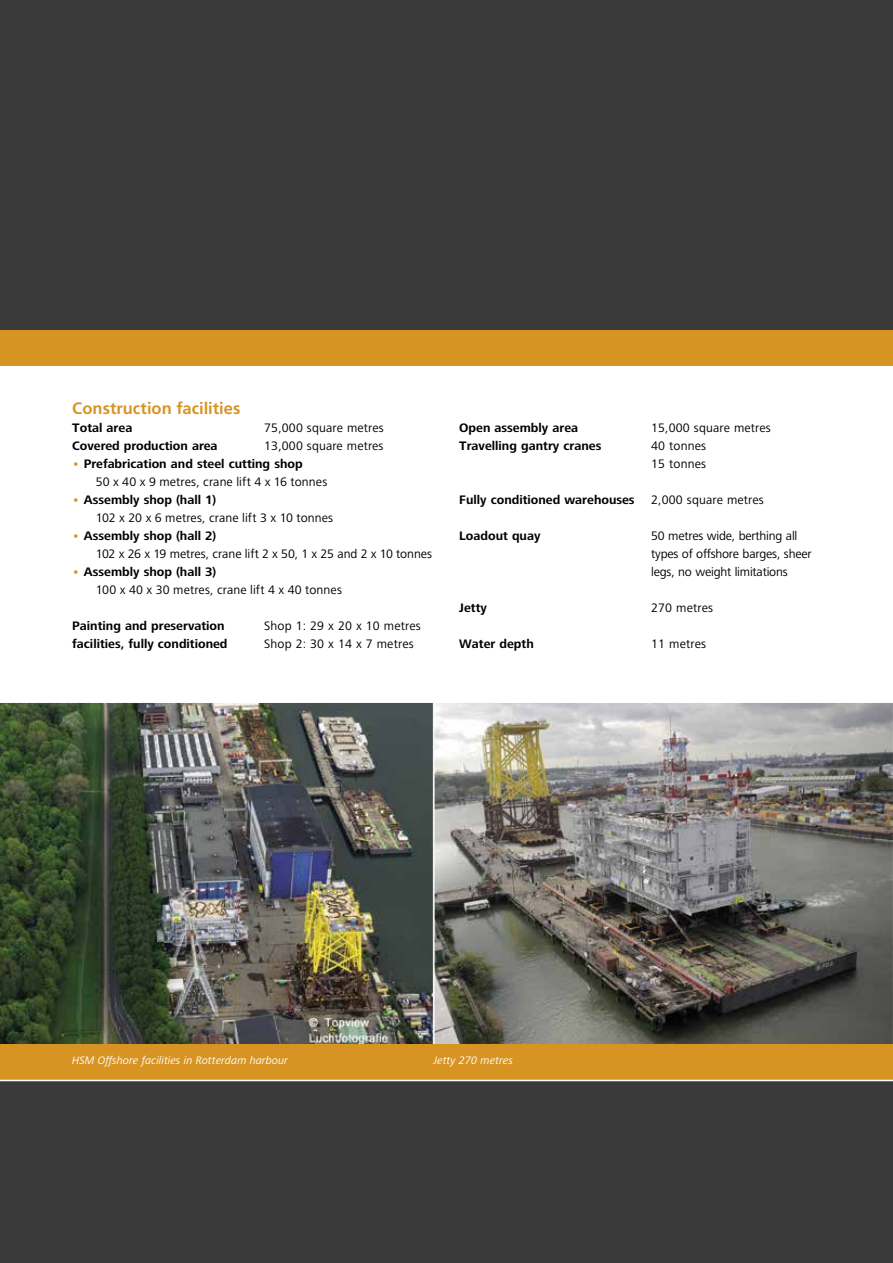
<style>
.page{position:relative;width:893px;height:1263px;background:#fff}
.page>*{position:absolute;margin:0;border:0;box-sizing:border-box;transform-origin:0 0}
.t1{font:700 16.5px "Frutiger";color:#d89423}
.t2{font:12.75px/18px "Frutiger Next LT";letter-spacing:.01em;color:#000}
.t3{font:700 12.75px/18px "Frutiger Next LT";color:#000}
.t4{font:12.75px/18px "Frutiger Next LT";letter-spacing:-.015em;color:#000}
.t5{font:italic 11.25px "Frutiger Next LT";color:#fff}
.s1{color:#d89423}
.s2{font-weight:400}
.s3{font-weight:700;color:#d89423}
.s4{font-weight:700}
</style>
<div class="page">
<div style="left:0;top:0;width:893px;height:342px;background:#393939"></div>
<div style="left:0;top:330px;width:893px;height:36px;background:#d89423"></div>
<img style="left:0;top:703px;width:434px;height:341px">
<img style="left:436px;top:704px;width:455px;height:340px">
<div style="left:0;top:1044px;width:893px;height:36px;background:#d89423"></div>
<div style="left:0;top:1081px;width:893px;height:182px;background:#393939"></div>
<p class="t1" style="left:72px;top:399px;width:170px">Construction facilities</p>
<p class="t3" style="left:72px;top:419px;width:62px">Total area</p>
<p class="t2" style="left:264px;top:419px;width:121px">75,000 square metres</p>
<p class="t3" style="left:72px;top:437px;width:147px">Covered production area</p>
<p class="t2" style="left:264px;top:437px;width:121px">13,000 square metres</p>
<p class="t3" style="left:96px;top:455px;width:233px;text-indent:-23px"><span class="s1">•</span> Prefabrication and steel cutting shop<br><span class="s2">50 x 40 x 9 metres, crane lift 4 x 16 tonnes</span></p>
<p class="t2" style="left:96px;top:491px;width:239px;text-indent:-23px"><span class="s3">•</span> <span class="s4">Assembly shop (hall 1)<br></span>102 x 20 x 6 metres, crane lift 3 x 10 tonnes</p>
<p class="t2" style="left:96px;top:527px;width:338px;text-indent:-23px"><span class="s3">•</span> <span class="s4">Assembly shop (hall 2)<br></span>102 x 26 x 19 metres, crane lift 2 x 50, 1 x 25 and 2 x 10 tonnes</p>
<p class="t2" style="left:96px;top:563px;width:248px;text-indent:-23px"><span class="s3">•</span> <span class="s4">Assembly shop (hall 3)<br></span>100 x 40 x 30 metres, crane lift 4 x 40 tonnes</p>
<p class="t3" style="left:72px;top:617px;width:154px">Painting and preservation</p>
<p class="t2" style="left:264px;top:617px;width:158px">Shop 1: 29 x 20 x 10 metres</p>
<p class="t3" style="left:72px;top:635px;width:157px">facilities, fully conditioned</p>
<p class="t2" style="left:264px;top:635px;width:151px">Shop 2: 30 x 14 x 7 metres</p>
<p class="t3" style="left:459px;top:419px;width:120px">Open assembly area</p>
<p class="t2" style="left:651px;top:419px;width:121px">15,000 square metres</p>
<p class="t3" style="left:459px;top:437px;width:144px">Travelling gantry cranes</p>
<p class="t2" style="left:651px;top:437px;width:56px">40 tonnes<br>15 tonnes</p>
<p class="t3" style="left:459px;top:491px;width:177px">Fully conditioned warehouses</p>
<p class="t2" style="left:651px;top:491px;width:114px">2,000 square metres</p>
<p class="t3" style="left:459px;top:527px;width:83px">Loadout quay</p>
<p class="t4" style="left:651px;top:527px;width:162px">50 metres wide, berthing all types of offshore barges, sheer legs, no weight limitations</p>
<p class="t3" style="left:459px;top:599px;width:29px">Jetty</p>
<p class="t2" style="left:651px;top:599px;width:63px">270 metres</p>
<p class="t3" style="left:459px;top:635px;width:76px">Water depth</p>
<p class="t2" style="left:651px;top:635px;width:56px">11 metres</p>
<p class="t5" style="left:72px;top:1054px;width:217px">HSM Offshore facilities in Rotterdam harbour</p>
<p class="t5" style="left:434px;top:1054px;width:81px">Jetty 270 metres</p>
</div>
